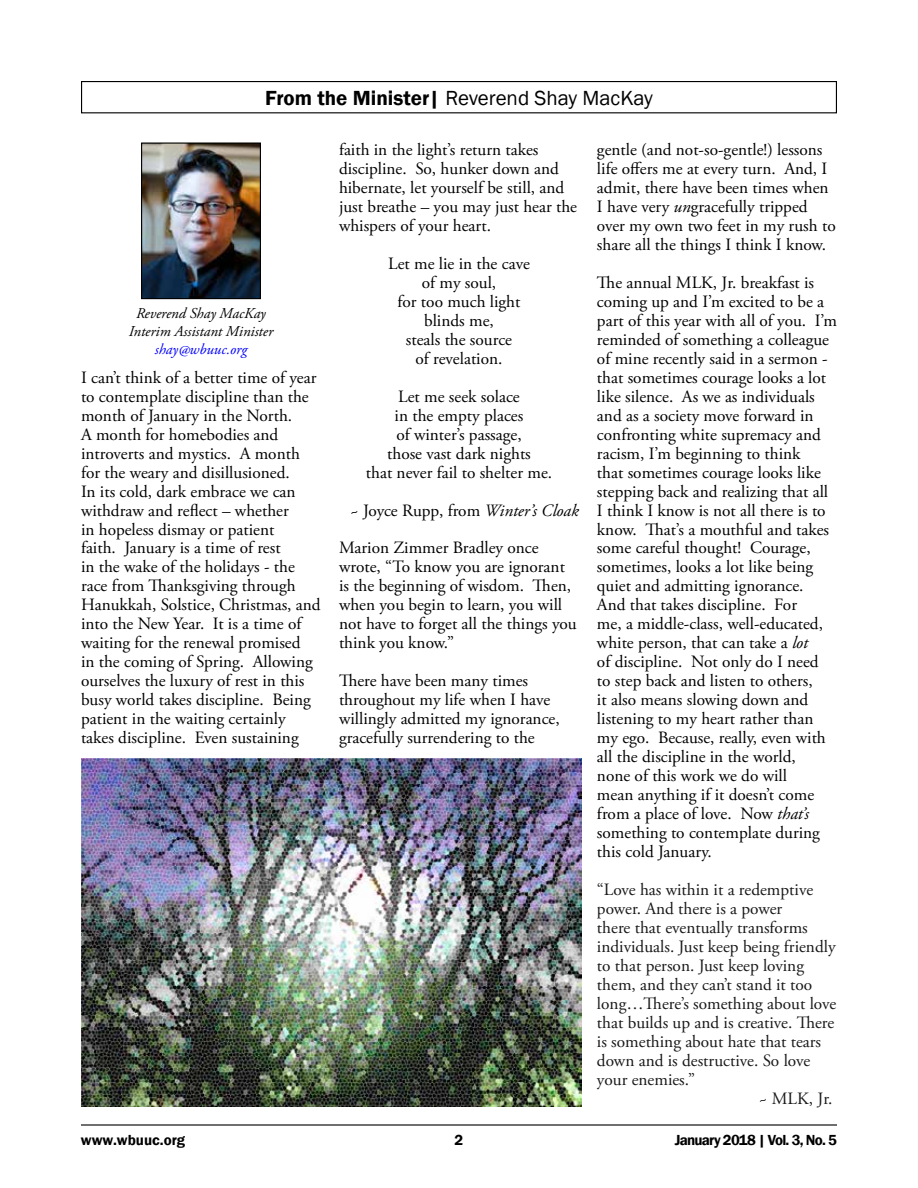
<style>
.page{position:relative;width:918px;height:1188px;background:#fff}
.page>*{position:absolute;margin:0;border:0;box-sizing:border-box;transform-origin:0 0}
.t1{font:21px "Franklin Gothic";color:#000}
.t2{font:17.25px/19px "Adobe Garamond Pro";color:#000}
.t3{font:17.25px "Adobe Garamond Pro";color:#181818}
.t4{font:italic 15px/18px "Adobe Garamond Pro";color:#000;text-align:center}
.t5{font:600 15px "Franklin Gothic";letter-spacing:-.045em;color:#000}
.t6{font:italic 15px "Adobe Garamond Pro";color:#00f}
.t7{font:600 15px "Franklin Gothic";color:#000}
.s1{font-weight:600}
.s2{font-style:italic}
</style>
<div class="page">
<hr style="left:81px;top:1124px;width:756px;height:2px;background:#000">
<div style="left:81px;top:81px;width:756px;height:32px;border:1px solid #000"></div>
<img style="left:143px;top:144px;width:116px;height:153px">
<div style="left:141px;top:142px;width:120px;height:157px;border:1px solid #000"></div>
<img style="left:81px;top:758px;width:501px;height:349px">
<p class="t1" style="left:265px;top:85px;width:389px"><span class="s1">From the Minister|</span> Reverend Shay MacKay</p>
<p class="t4" style="left:129px;top:305px;width:146px">Reverend Shay MacKay<br>Interim Assistant Minister</p>
<p class="t6" style="left:155px;top:341px;width:94px">shay@wbuuc.org</p>
<p class="t2" style="left:81px;top:368px;width:241px">I can’t think of a better time of year to contemplate discipline than the month of January in the North.<br>A month for homebodies and introverts and mystics. A month for the weary and disillusioned.<br>In its cold, dark embrace we can withdraw and reflect – whether<br>in hopeless dismay or patient<br>faith. January is a time of rest<br>in the wake of the holidays - the race from Thanksgiving through<br>Hanukkah, Solstice, Christmas, and into the New Year. It is a time of waiting for the renewal promised<br>in the coming of Spring. Allowing ourselves the luxury of rest in this busy world takes discipline. Being patient in the waiting certainly takes discipline. Even sustaining</p>
<p class="t2" style="left:339px;top:141px;width:240px">faith in the light’s return takes discipline. So, hunker down and hibernate, let yourself be still, and just breathe – you may just hear the whispers of your heart.</p>
<p class="t2" style="left:388px;top:255px;width:143px;text-align:center">Let me lie in the cave of my soul,<br>for too much light blinds me,<br>steals the source<br>of revelation.</p>
<p class="t2" style="left:366px;top:387px;width:188px;text-align:center">Let me seek solace<br>in the empty places<br>of winter’s passage,<br>those vast dark nights<br>that never fail to shelter me.</p>
<p class="t2" style="left:350px;top:501px;width:230px">~ Joyce Rupp, from <span class="s2">Winter’s Cloak</span></p>
<p class="t2" style="left:339px;top:539px;width:239px">Marion Zimmer Bradley once wrote, “To know you are ignorant is the beginning of wisdom. Then, when you begin to learn, you will not have to forget all the things you think you know.”</p>
<p class="t2" style="left:339px;top:672px;width:222px">There have been many times throughout my life when I have willingly admitted my ignorance, gracefully surrendering to the</p>
<p class="t2" style="left:597px;top:141px;width:240px">gentle (and not-so-gentle!) lessons life offers me at every turn. And, I admit, there have been times when I have very <span class="s2">un</span>gracefully tripped over my own two feet in my rush to share all the things I think I know.</p>
<p class="t2" style="left:597px;top:273px;width:242px">The annual MLK, Jr. breakfast is coming up and I’m excited to be a part of this year with all of you. I’m reminded of something a colleague of mine recently said in a sermon - that sometimes courage looks a lot like silence. As we as individuals and as a society move forward in confronting white supremacy and racism, I’m beginning to think<br>that sometimes courage looks like stepping back and realizing that all<br>I think I know is not all there is to know. That’s a mouthful and takes some careful thought! Courage, sometimes, looks a lot like being quiet and admitting ignorance.<br>And that takes discipline. For<br>me, a middle-class, well-educated, white person, that can take a <span class="s2">lot<br></span>of discipline. Not only do I need<br>to step back and listen to others,<br>it also means slowing down and listening to my heart rather than my ego. Because, really, even with all the discipline in the world,<br>none of this work we do will<br>mean anything if it doesn’t come from a place of love. Now <span class="s2">that’s </span>something to contemplate during this cold January.</p>
<p class="t3" style="left:597px;top:879px;width:218px">“Love has within it a redemptive</p>
<p class="t3" style="left:597px;top:898px;width:187px">power. And there is a power</p>
<p class="t3" style="left:597px;top:917px;width:212px">there that eventually transforms</p>
<p class="t3" style="left:597px;top:936px;width:240px">individuals. Just keep being friendly</p>
<p class="t3" style="left:597px;top:955px;width:209px">to that person. Just keep loving</p>
<p class="t3" style="left:597px;top:974px;width:217px">them, and they can’t stand it too</p>
<p class="t3" style="left:597px;top:993px;width:241px">long…There’s something about love</p>
<p class="t3" style="left:597px;top:1012px;width:239px">that builds up and is creative. There</p>
<p class="t3" style="left:597px;top:1031px;width:226px">is something about hate that tears</p>
<p class="t3" style="left:597px;top:1050px;width:215px">down and is destructive. So love</p>
<p class="t3" style="left:597px;top:1069px;width:100px">your enemies.”</p>
<p class="t3" style="left:759px;top:1088px;width:75px">~ MLK, Jr.</p>
<p class="t7" style="left:81px;top:1131px;width:106px">www.wbuuc.org</p>
<p class="t5" style="left:455px;top:1130px;width:10px">2</p>
<p class="t5" style="left:675px;top:1131px;width:164px">January 2018 | Vol. 3, No. 5</p>
</div>
